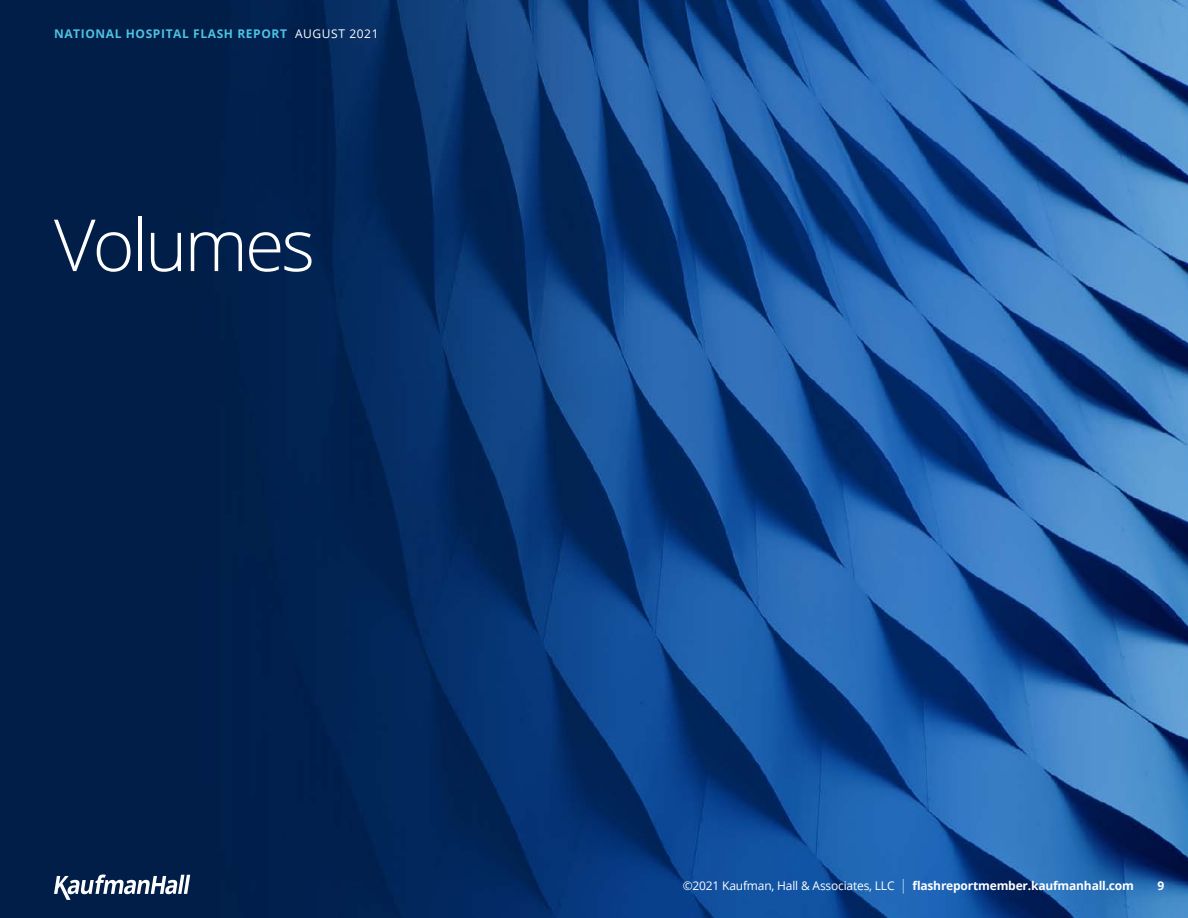
<style>
.page{position:relative;width:1188px;height:918px;background:#fff}
.page>*{position:absolute;margin:0;border:0;box-sizing:border-box;transform-origin:0 0}
.t1{font:300 72px "Open Sans";letter-spacing:-.04em;color:#fff}
.t2{font:700 12px "Open Sans";letter-spacing:-.015em;color:#fff}
.t3{font:700 12px "Open Sans";letter-spacing:.05em;color:#4dc2e1}
.s1{font-weight:400;color:#fff}
.s2{font-weight:400}
.s3{font-weight:300;font-size:14.4px}
</style>
<div class="page">
<img style="left:0;top:0;width:1188px;height:918px">
<svg style="left:54px;top:874px;width:136px;height:26px"></svg>
<p class="t3" style="left:54px;top:26px;width:326px">NATIONAL HOSPITAL FLASH REPORT <span class="s1">August 2021</span></p>
<h1 class="t1" style="left:54px;top:196px;width:262px">Volumes</h1>
<p class="t2" style="left:683px;top:877px;width:453px"><span class="s2">©2021 Kaufman, Hall &amp; Associates, LLC</span> <span class="s3">|</span> flashreportmember.kaufmanhall.com</p>
<p class="t2" style="left:1158px;top:877px;width:8px">9</p>
</div>
